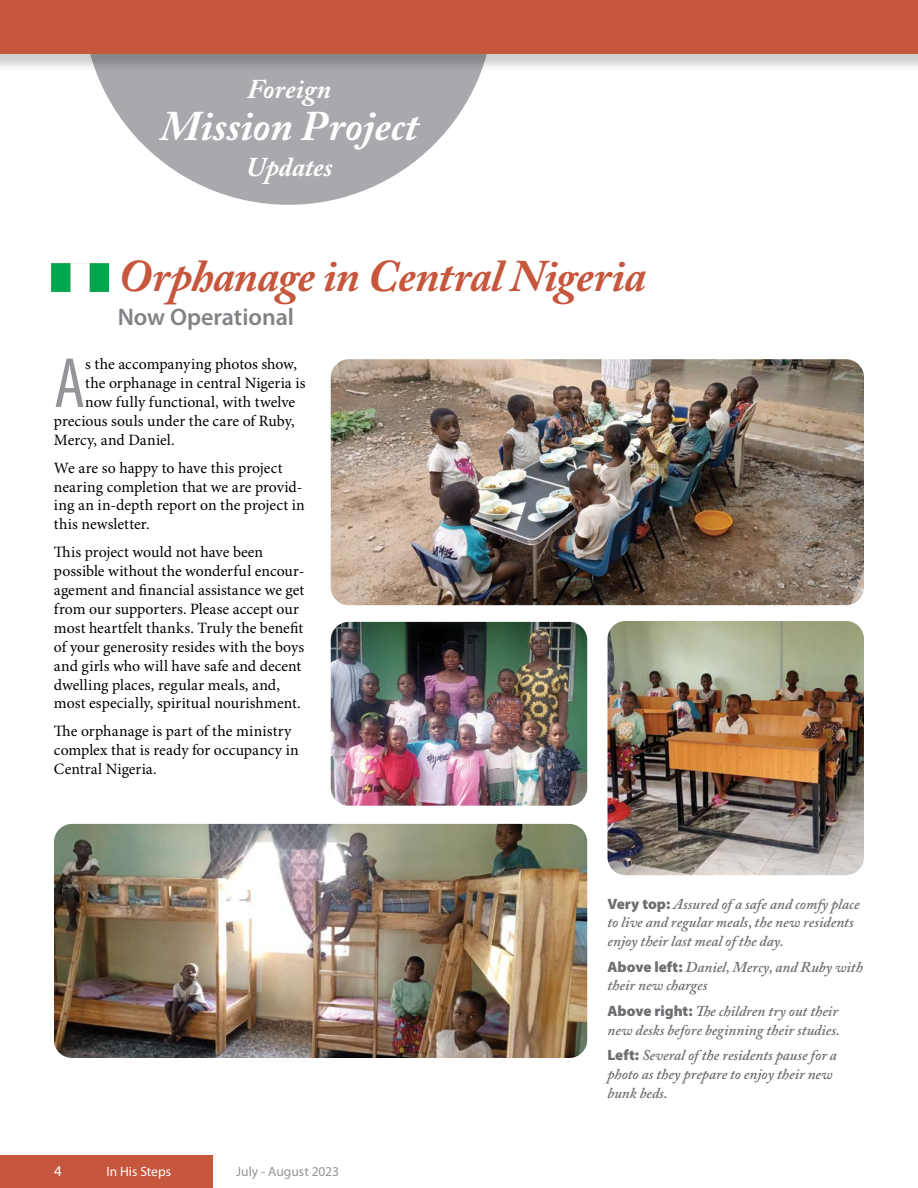
<style>
.page{position:relative;width:918px;height:1188px;background:#fff}
.page>*{position:absolute;margin:0;border:0;box-sizing:border-box;transform-origin:0 0}
.t1{font:condensed 71.85px "Myriad Pro";color:#939598}
.t2{font:italic 700 45px "Adobe Caslon Pro";letter-spacing:-.01em;color:#c6563c}
.t3{font:italic 700 42px "Adobe Caslon Pro";color:#fff}
.t4{font:italic 700 27px "Adobe Caslon Pro";color:#fff}
.t5{font:600 24px "Myriad Pro";color:#808285}
.t6{font:15.75px/18.9px "Minion Pro";color:#000}
.t7{font:italic 600 15px/18.8px "Adobe Caslon Pro";color:#6d6e71}
.t8{font:15px "Myriad Pro";color:#fff}
.t9{font:13.5px "Myriad Pro";color:#939598}
.t10{font:13.5px "Myriad Pro";color:#fff}
.s1{font-family:"Myriad Pro";font-weight:900;font-style:normal}
</style>
<div class="page">
<div style="left:0;top:1155px;width:213px;height:33px;background:#c6563c"></div>
<svg style="left:96px;top:72px;width:385px;height:133px;fill:#a7a9ac"></svg>
<div style="left:0;top:0;width:918px;height:72px;background:#000;opacity:.2"></div>
<div style="left:0;top:0;width:918px;height:53px;background:#c6563c"></div>
<img style="left:52px;top:263px;width:57px;height:29px">
<img style="left:54px;top:824px;width:533px;height:234px">
<img style="left:331px;top:359px;width:533px;height:246px">
<img style="left:331px;top:622px;width:256px;height:184px">
<img style="left:608px;top:621px;width:256px;height:254px">
<h3 class="t4" style="left:247px;top:73px;width:85px">Foreign</h3>
<h3 class="t3" style="left:160px;top:101px;width:260px">Mission Project</h3>
<h3 class="t4" style="left:246px;top:151px;width:88px">Updates</h3>
<h2 class="t2" style="left:118px;top:249px;width:530px">Orphanage in Central Nigeria</h2>
<h3 class="t5" style="left:118px;top:303px;width:178px">Now Operational</h3>
<h1 class="t1" style="left:54px;top:344px;width:33px">A</h1>
<p class="t6" style="left:85px;top:355px;width:213px">s the accompanying photos show,</p>
<p class="t6" style="left:85px;top:374px;width:222px">the orphanage in central Nigeria is</p>
<p class="t6" style="left:85px;top:393px;width:212px">now fully functional, with twelve</p>
<p class="t6" style="left:54px;top:412px;width:242px">precious souls under the care of Ruby,</p>
<p class="t6" style="left:54px;top:431px;width:122px">Mercy, and Daniel.</p>
<p class="t6" style="left:54px;top:459px;width:252px">We are so happy to have this project nearing completion that we are provid&shy;ing an in-depth report on the project in this newsletter.</p>
<p class="t6" style="left:54px;top:543px;width:252px">This project would not have been possible without the wonderful encour&shy;agement and financial assistance we get from our supporters. Please accept our most heartfelt thanks. Truly the benefit of your generosity resides with the boys and girls who will have safe and decent dwelling places, regular meals, and, most especially, spiritual nourishment.</p>
<p class="t6" style="left:54px;top:723px;width:246px">The orphanage is part of the ministry complex that is ready for occupancy in<br>Central Nigeria.</p>
<p class="t8" style="left:54px;top:1162px;width:9px">4</p>
<p class="t10" style="left:106px;top:1163px;width:66px">In His Steps</p>
<p class="t9" style="left:236px;top:1163px;width:104px">July - August 2023</p>
<p class="t7" style="left:608px;top:894px;width:254px"><span class="s1">Very top:</span> Assured of a safe and comfy place to live and regular meals, the new residents enjoy their last meal of the day.</p>
<p class="t7" style="left:608px;top:957px;width:257px"><span class="s1">Above left:</span> Daniel, Mercy, and Ruby with their new charges</p>
<p class="t7" style="left:608px;top:1001px;width:234px"><span class="s1">Above right:</span> The children try out their new desks before beginning their studies.</p>
<p class="t7" style="left:608px;top:1046px;width:231px"><span class="s1">Left:</span> Several of the residents pause for a photo as they prepare to enjoy their new bunk beds.</p>
</div>
